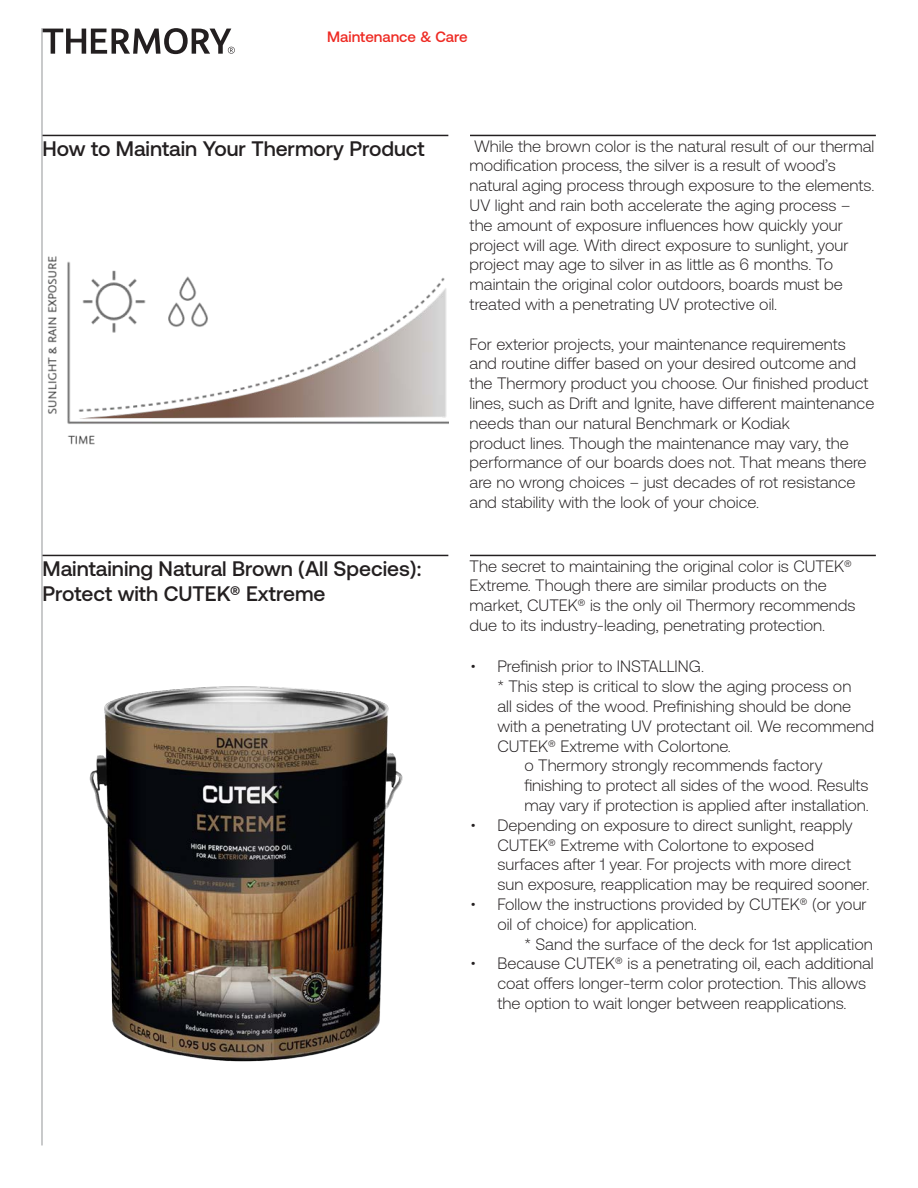
<style>
.page{position:relative;width:918px;height:1188px;background:#fff}
.page>*{position:absolute;margin:0;border:0;box-sizing:border-box;transform-origin:0 0}
.t1{font:500 21px/25.2px "Aeonik";color:#231f20}
.t2{font:300 16.5px/19.8px "Aeonik";color:#231f20}
.t3{font:500 15px "Aeonik";color:#ee2a23}
</style>
<div class="page">
<svg style="left:43px;top:28px;width:192px;height:26px"></svg>
<hr style="left:42px;top:28px;width:1px;height:1117px;background:#939598">
<hr style="left:43px;top:135px;width:405px;height:1px;background:#231f20">
<hr style="left:470px;top:135px;width:406px;height:1px;background:#231f20">
<hr style="left:43px;top:555px;width:405px;height:1px;background:#231f20">
<hr style="left:470px;top:555px;width:406px;height:1px;background:#231f20">
<img style="left:42px;top:620px;width:361px;height:470px">
<img style="left:47px;top:256px;width:401px;height:189px">
<p class="t3" style="left:327px;top:29px;width:142px">Maintenance &amp; Care</p>
<p class="t1" style="left:43px;top:136px;width:384px">How to Maintain Your Thermory Product</p>
<p class="t1" style="left:43px;top:556px;width:380px">Maintaining Natural Brown (All Species):<br>Protect with CUTEK® Extreme</p>
<p class="t2" style="left:470px;top:136px;width:406px">While the brown color is the natural result of our thermal modification process, the silver is a result of wood’s natural aging process through exposure to the elements.<br>UV light and rain both accelerate the aging process – the amount of exposure influences how quickly your project will age. With direct exposure to sunlight, your project may age to silver in as little as 6 months. To maintain the original color outdoors, boards must be treated with a penetrating UV protective oil.</p>
<p class="t2" style="left:470px;top:334px;width:406px">For exterior projects, your maintenance requirements and routine differ based on your desired outcome and the Thermory product you choose. Our finished product lines, such as Drift and Ignite, have different maintenance needs than our natural Benchmark or Kodiak<br>product lines. Though the maintenance may vary, the performance of our boards does not. That means there are no wrong choices – just decades of rot resistance and stability with the look of your choice.</p>
<p class="t2" style="left:470px;top:556px;width:387px">The secret to maintaining the original color is CUTEK® Extreme. Though there are similar products on the market, CUTEK® is the only oil Thermory recommends due to its industry-leading, penetrating protection.</p>
<p class="t2" style="left:497px;top:657px;width:378px;text-indent:-27px">• Prefinish prior to INSTALLING.<br>* This step is critical to slow the aging process on<br>all sides of the wood. Prefinishing should be done with a penetrating UV protectant oil. We recommend CUTEK® Extreme with Colortone.</p>
<p class="t2" style="left:524px;top:756px;width:346px">o Thermory strongly recommends factory finishing to protect all sides of the wood. Results may vary if protection is applied after installation.</p>
<p class="t2" style="left:497px;top:815px;width:374px;text-indent:-27px">• Depending on exposure to direct sunlight, reapply CUTEK® Extreme with Colortone to exposed surfaces after 1 year. For projects with more direct sun exposure, reapplication may be required sooner.</p>
<p class="t2" style="left:497px;top:894px;width:371px;text-indent:-27px">• Follow the instructions provided by CUTEK® (or your oil of choice) for application.</p>
<p class="t2" style="left:524px;top:934px;width:350px">* Sand the surface of the deck for 1st application</p>
<p class="t2" style="left:497px;top:954px;width:378px;text-indent:-27px">• Because CUTEK® is a penetrating oil, each additional coat offers longer-term color protection. This allows the option to wait longer between reapplications.</p>
</div>
